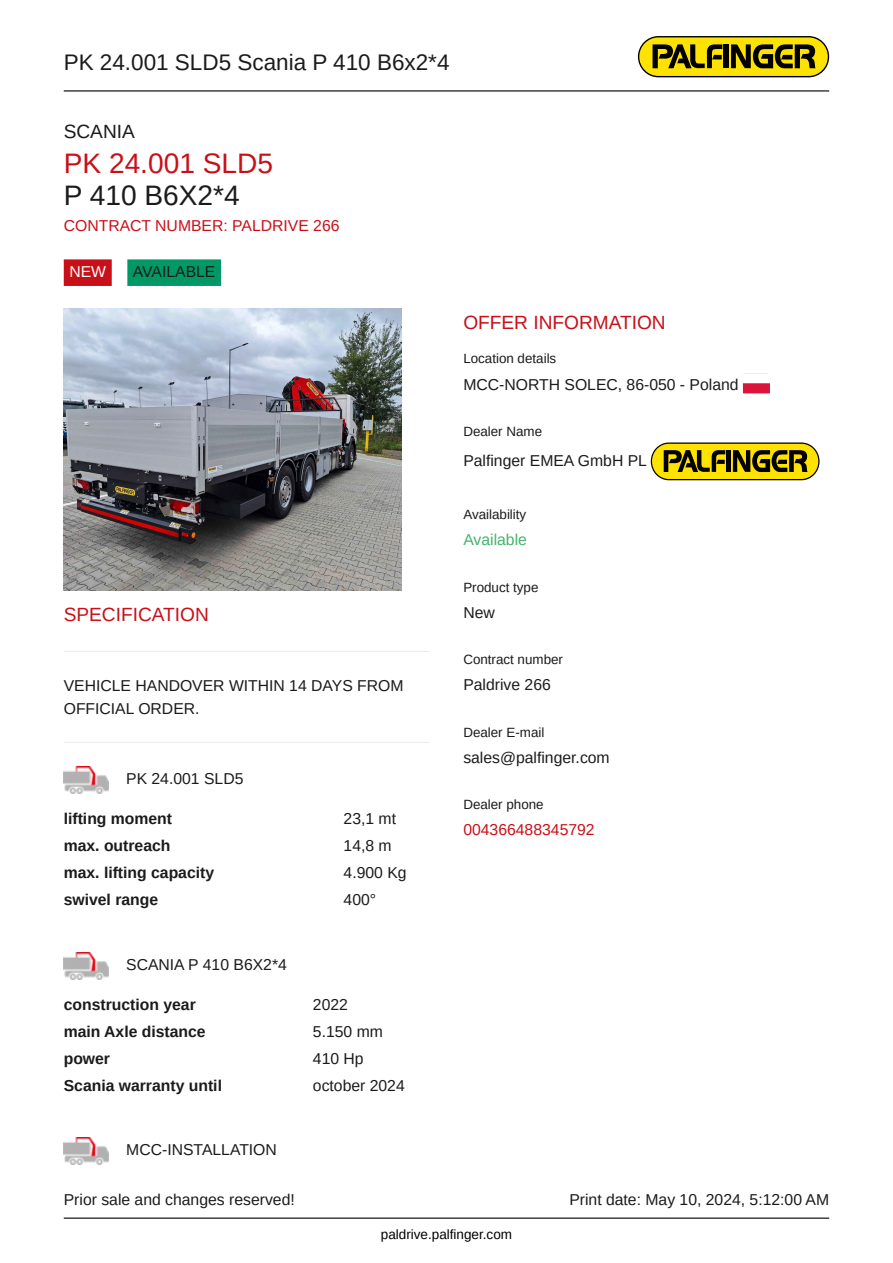
<style>
.page{position:relative;width:893px;height:1263px;background:#fff}
.page>*{position:absolute;margin:0;border:0;box-sizing:border-box;transform-origin:0 0}
.t1{font:28.2px "Arimo";color:#c91019}
.t2{font:28.2px "Arimo";color:#1b1b1b}
.t3{font:22.5px "Arimo";color:#1b1b1b}
.t4{font:19.2px "Arimo";color:#c91019}
.t5{font:19.2px "Arimo";color:#1b1b1b}
.t6{font:15.75px/22.5px "Arimo";color:#1b1b1b}
.t7{font:15.75px "Arimo";color:#c91019}
.t8{font:15.75px "Arimo";color:#43b36c}
.t9{font:15.75px "Arimo";color:#fff}
.t10{font:13.5px "Arimo";color:#000}
.t11{font:13.35px "Arimo";color:#1b1b1b}
</style>
<div class="page">
<hr style="left:64px;top:90px;width:765px;height:1px;background:#000">
<hr style="left:64px;top:1217px;width:765px;height:2px;background:#000">
<svg style="left:638px;top:36px;width:191px;height:41px;background:#a3930b"></svg>
<div style="left:64px;top:259px;width:48px;height:27px;background:#c91019"></div>
<div style="left:127px;top:259px;width:94px;height:27px;background:#096"></div>
<img style="left:64px;top:309px;width:337px;height:281px">
<hr style="left:64px;top:651px;width:366px;height:1px;background:#eee">
<hr style="left:64px;top:742px;width:366px;height:1px;background:#eee">
<img style="left:64px;top:766px;width:45px;height:27px">
<img style="left:64px;top:952px;width:45px;height:27px">
<img style="left:64px;top:1138px;width:45px;height:27px">
<div style="left:743px;top:383px;width:27px;height:10px;background:#dc143c"></div>
<svg style="left:651px;top:442px;width:168px;height:38px;background:#a4940e"></svg>
<h2 class="t3" style="left:64px;top:53px;width:387px">PK 24.001 SLD5 Scania P 410 B6x2*4</h2>
<p class="t5" style="left:64px;top:124px;width:73px">SCANIA</p>
<h1 class="t1" style="left:64px;top:152px;width:211px">PK 24.001 SLD5</h1>
<h1 class="t2" style="left:64px;top:185px;width:178px">P 410 B6X2*4</h1>
<p class="t7" style="left:64px;top:220px;width:277px">CONTRACT NUMBER: PALDRIVE 266</p>
<p class="t9" style="left:69px;top:266px;width:38px">NEW</p>
<p class="t6" style="left:133px;top:262px;width:84px">AVAILABLE</p>
<p class="t4" style="left:64px;top:607px;width:147px">SPECIFICATION</p>
<p class="t6" style="left:64px;top:676px;width:341px">VEHICLE HANDOVER WITHIN 14 DAYS FROM<br>OFFICIAL ORDER.</p>
<p class="t6" style="left:126px;top:767px;width:119px">PK 24.001 SLD5</p>
<p class="t6" style="left:64px;top:809px;width:110px">lifting moment</p>
<p class="t6" style="left:344px;top:809px;width:54px">23,1 mt</p>
<p class="t6" style="left:64px;top:836px;width:108px">max. outreach</p>
<p class="t6" style="left:344px;top:836px;width:50px">14,8 m</p>
<p class="t6" style="left:64px;top:862px;width:152px">max. lifting capacity</p>
<p class="t6" style="left:344px;top:863px;width:65px">4.900 Kg</p>
<p class="t6" style="left:64px;top:889px;width:96px">swivel range</p>
<p class="t6" style="left:344px;top:890px;width:34px">400°</p>
<p class="t6" style="left:126px;top:953px;width:162px">SCANIA P 410 B6X2*4</p>
<p class="t6" style="left:64px;top:994px;width:134px">construction year</p>
<p class="t6" style="left:313px;top:994px;width:37px">2022</p>
<p class="t6" style="left:64px;top:1020px;width:143px">main Axle distance</p>
<p class="t6" style="left:313px;top:1021px;width:71px">5.150 mm</p>
<p class="t6" style="left:64px;top:1048px;width:48px">power</p>
<p class="t6" style="left:313px;top:1048px;width:52px">410 Hp</p>
<p class="t6" style="left:64px;top:1075px;width:160px">Scania warranty until</p>
<p class="t6" style="left:313px;top:1075px;width:93px">october 2024</p>
<p class="t6" style="left:126px;top:1139px;width:152px">MCC-INSTALLATION</p>
<p class="t4" style="left:463px;top:315px;width:204px">OFFER INFORMATION</p>
<p class="t11" style="left:463px;top:353px;width:94px">Location details</p>
<p class="t6" style="left:463px;top:375px;width:277px">MCC-NORTH SOLEC, 86-050 - Poland</p>
<p class="t11" style="left:463px;top:426px;width:80px">Dealer Name</p>
<p class="t6" style="left:463px;top:450px;width:185px">Palfinger EMEA GmbH PL</p>
<p class="t11" style="left:463px;top:510px;width:64px">Availability</p>
<p class="t8" style="left:463px;top:534px;width:65px">Available</p>
<p class="t11" style="left:463px;top:582px;width:77px">Product type</p>
<p class="t6" style="left:463px;top:602px;width:33px">New</p>
<p class="t11" style="left:463px;top:655px;width:101px">Contract number</p>
<p class="t6" style="left:463px;top:675px;width:89px">Paldrive 266</p>
<p class="t11" style="left:463px;top:727px;width:83px">Dealer E-mail</p>
<p class="t6" style="left:463px;top:747px;width:148px">sales@palfinger.com</p>
<p class="t11" style="left:463px;top:799px;width:82px">Dealer phone</p>
<p class="t7" style="left:463px;top:824px;width:133px">004366488345792</p>
<p class="t6" style="left:64px;top:1190px;width:233px">Prior sale and changes reserved!</p>
<p class="t6" style="left:569px;top:1190px;width:261px">Print date: May 10, 2024, 5:12:00 AM</p>
<p class="t10" style="left:381px;top:1229px;width:133px">paldrive.palfinger.com</p>
</div>
